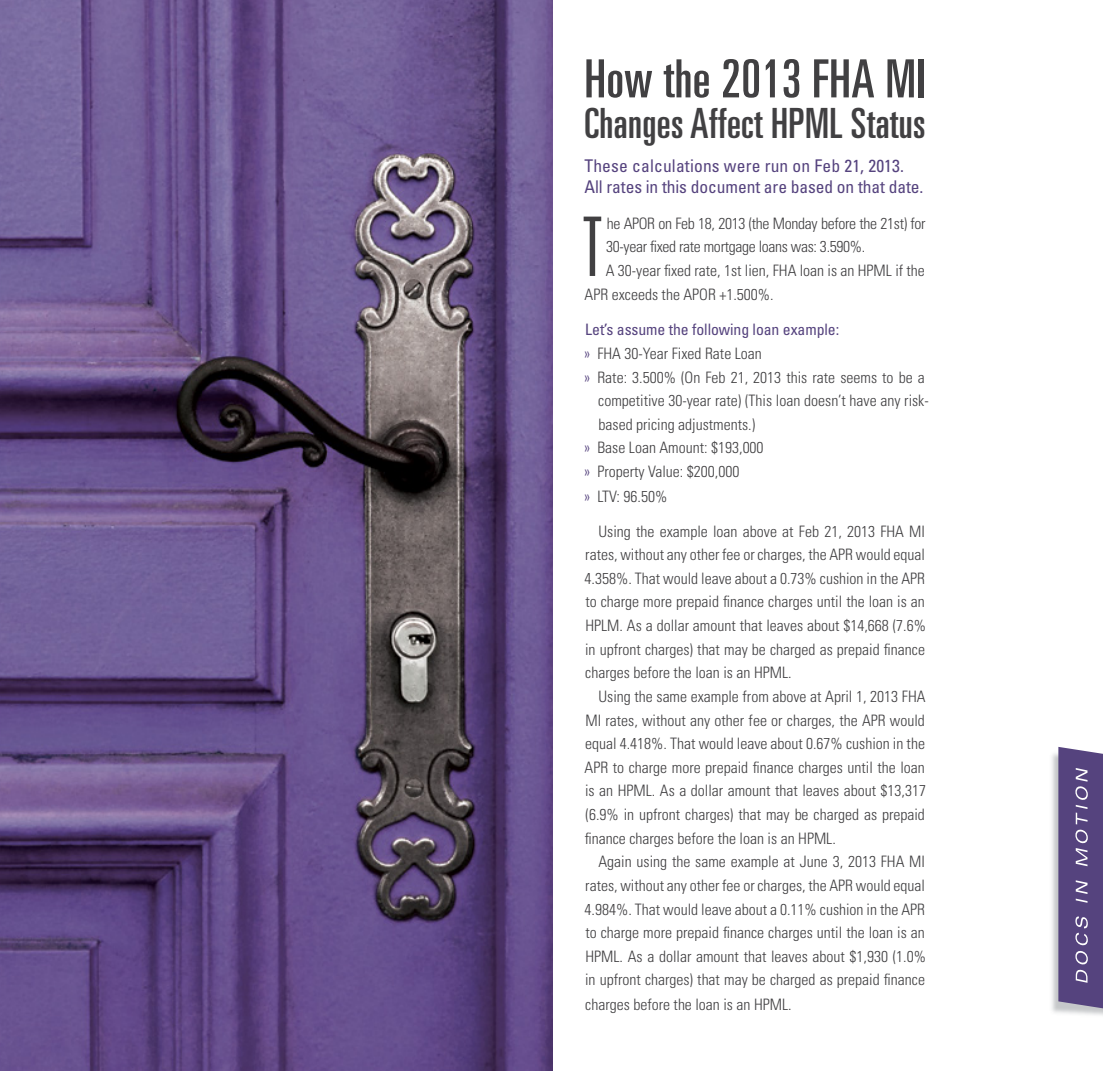
<style>
.page{position:relative;width:1103px;height:1071px;background:#fff}
.page>*{position:absolute;margin:0;border:0;box-sizing:border-box;transform-origin:0 0}
.t1{font:300 ultra-condensed 82.25px "Univers";color:#414042}
.t2{font:ultra-condensed 52.68px "Univers";letter-spacing:.01em;color:#414042}
.t3{font:ultra-condensed 41.65px "Univers";letter-spacing:.01em;color:#414042}
.t4{font:condensed 17.5px/21px "Univers";letter-spacing:-.005em;color:#55437e}
.t5{font:300 condensed 15.75px/23.6px "Univers";color:#414042;text-align:justify}
.t6{font:300 condensed 15.75px "Univers";letter-spacing:-.02em;color:#414042}
.t7{font:condensed 15.75px "Univers";letter-spacing:-.005em;color:#55437e}
.s1{color:#55437e}
</style>
<div class="page">
<img style="left:1052px;top:746px;width:50px;height:269px">
<img style="left:0;top:0;width:552px;height:1071px">
<svg style="left:1058px;top:747px;width:44px;height:261px"></svg>
<h2 class="t2" style="left:584px;top:49px;width:342px">How the 2013 FHA MI</h2>
<h3 class="t3" style="left:584px;top:99px;width:342px">Changes Affect HPML Status</h3>
<p class="t4" style="left:584px;top:155px;width:340px">These calculations were run on Feb 21, 2013.<br>All rates in this document are based on that date.</p>
<h1 class="t1" style="left:581px;top:204px;width:23px">T</h1>
<p class="t6" style="left:606px;top:213px;width:320px">he APOR on Feb 18, 2013 (the Monday before the 21st) for</p>
<p class="t6" style="left:606px;top:237px;width:260px">30-year fixed rate mortgage loans was: 3.590%.</p>
<p class="t5" style="left:605px;top:258px;width:321px">A 30-year fixed rate, 1st lien, FHA loan is an HPML if the</p>
<p class="t5" style="left:584px;top:283px;width:190px">APR exceeds the APOR +1.500%.</p>
<p class="t7" style="left:585px;top:320px;width:255px">Let’s assume the following loan example:</p>
<p class="t5" style="left:584px;top:342px;width:179px"><span class="s1">»</span> FHA 30-Year Fixed Rate Loan</p>
<p class="t5" style="left:584px;top:365px;width:342px"><span class="s1">»</span> Rate: 3.500% (On Feb 21, 2013 this rate seems to be a</p>
<p class="t5" style="left:598px;top:389px;width:332px">competitive 30-year rate) (This loan doesn’t have any risk-</p>
<p class="t5" style="left:598px;top:412px;width:158px">based pricing adjustments.)</p>
<p class="t5" style="left:584px;top:436px;width:181px"><span class="s1">»</span> Base Loan Amount: $193,000</p>
<p class="t5" style="left:584px;top:460px;width:157px"><span class="s1">»</span> Property Value: $200,000</p>
<p class="t5" style="left:584px;top:484px;width:84px"><span class="s1">»</span> LTV: 96.50%</p>
<p class="t5" style="left:584px;top:519px;width:343px;text-indent:14px">Using the example loan above at Feb 21, 2013 FHA MI rates, without any other fee or charges, the APR would equal 4.358%. That would leave about a 0.73% cushion in the APR to charge more prepaid finance charges until the loan is an HPLM. As a dollar amount that leaves about $14,668 (7.6% in upfront charges) that may be charged as prepaid finance charges before the loan is an HPML.</p>
<p class="t5" style="left:584px;top:685px;width:343px;text-indent:14px">Using the same example from above at April 1, 2013 FHA MI rates, without any other fee or charges, the APR would equal 4.418%. That would leave about 0.67% cushion in the APR to charge more prepaid finance charges until the loan is an HPML. As a dollar amount that leaves about $13,317 (6.9% in upfront charges) that may be charged as prepaid finance charges before the loan is an HPML.</p>
<p class="t5" style="left:584px;top:850px;width:343px;text-indent:14px">Again using the same example at June 3, 2013 FHA MI rates, without any other fee or charges, the APR would equal 4.984%. That would leave about a 0.11% cushion in the APR to charge more prepaid finance charges until the loan is an HPML. As a dollar amount that leaves about $1,930 (1.0% in upfront charges) that may be charged as prepaid finance charges before the loan is an HPML.</p>
</div>
